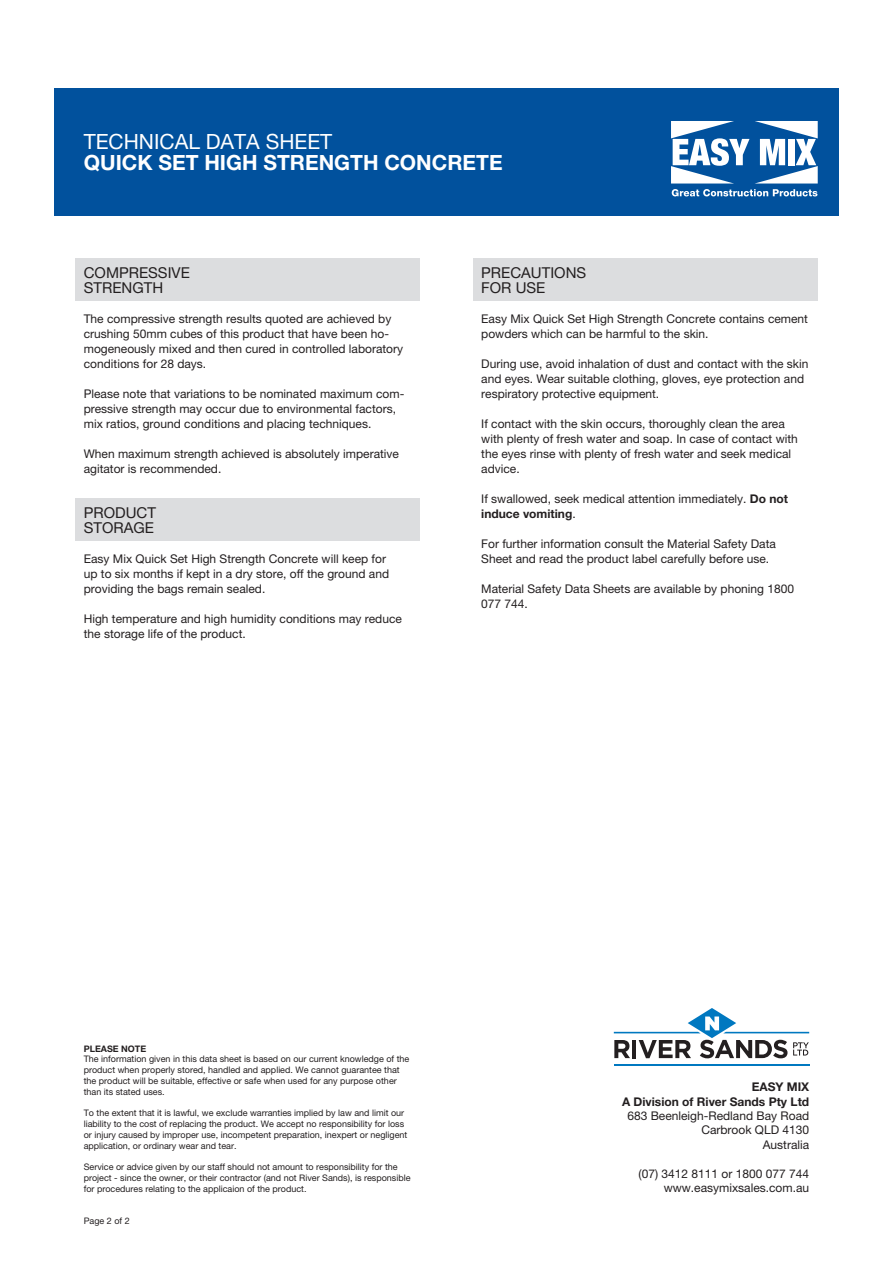
<style>
.page{position:relative;width:893px;height:1263px;background:#fff}
.page>*{position:absolute;margin:0;border:0;box-sizing:border-box;transform-origin:0 0}
.t1{font:700 21px "Helvetica Neue LT Pro";color:#fff}
.t2{font:21px "Helvetica Neue LT Pro";color:#fff}
.t3{font:15px "Helvetica Neue LT Pro";color:#231f20}
.t4{font:12px/15px "Helvetica Neue LT Pro";color:#231f20}
.t5{font:700 12px "Helvetica Neue LT Pro";color:#231f20}
.t6{font:9px/10.8px "Helvetica Neue LT Pro";color:#231f20}
.t7{font:700 9px "Helvetica Neue LT Pro";color:#231f20}
.s1{font-weight:700}
</style>
<div class="page">
<div style="left:473px;top:258px;width:345px;height:43px;background:#dcdddf"></div>
<div style="left:75px;top:498px;width:345px;height:43px;background:#dcdddf"></div>
<div style="left:75px;top:258px;width:345px;height:43px;background:#dcdddf"></div>
<div style="left:54px;top:88px;width:785px;height:128px;background:#01519d"></div>
<svg style="left:671px;top:121px;width:147px;height:75px"></svg>
<hr style="left:614px;top:1064px;width:195px;height:1px;background:#0078c0">
<svg style="left:614px;top:1008px;width:195px;height:50px"></svg>
<p class="t2" style="left:84px;top:129px;width:250px">TECHNICAL DATA SHEET</p>
<p class="t1" style="left:84px;top:150px;width:420px">QUICK SET HIGH STRENGTH CONCRETE</p>
<p class="t3" style="left:84px;top:263px;width:108px">COMPRESSIVE</p>
<p class="t3" style="left:84px;top:278px;width:81px">STRENGTH</p>
<p class="t4" style="left:84px;top:311px;width:321px">The compressive strength results quoted are achieved by crushing 50mm cubes of this product that have been ho&shy;mogeneously mixed and then cured in controlled laboratory conditions for 28 days.</p>
<p class="t4" style="left:84px;top:386px;width:322px">Please note that variations to be nominated maximum com&shy;pressive strength may occur due to environmental factors, mix ratios, ground conditions and placing techniques.</p>
<p class="t4" style="left:84px;top:446px;width:317px">When maximum strength achieved is absolutely imperative agitator is recommended.</p>
<p class="t3" style="left:84px;top:503px;width:74px">PRODUCT</p>
<p class="t3" style="left:84px;top:518px;width:72px">STORAGE</p>
<p class="t4" style="left:84px;top:551px;width:307px">Easy Mix Quick Set High Strength Concrete will keep for up to six months if kept in a dry store, off the ground and providing the bags remain sealed.</p>
<p class="t4" style="left:84px;top:611px;width:320px">High temperature and high humidity conditions may reduce the storage life of the product.</p>
<p class="t3" style="left:481px;top:263px;width:106px">PRECAUTIONS</p>
<p class="t3" style="left:481px;top:278px;width:66px">FOR USE</p>
<p class="t4" style="left:481px;top:311px;width:328px">Easy Mix Quick Set High Strength Concrete contains cement powders which can be harmful to the skin.</p>
<p class="t4" style="left:481px;top:356px;width:329px">During use, avoid inhalation of dust and contact with the skin and eyes. Wear suitable clothing, gloves, eye protection and</p>
<p class="t4" style="left:481px;top:386px;width:180px">respiratory protective equipment.</p>
<p class="t4" style="left:481px;top:416px;width:318px">If contact with the skin occurs, thoroughly clean the area with plenty of fresh water and soap. In case of contact with the eyes rinse with plenty of fresh water and seek medical</p>
<p class="t4" style="left:481px;top:461px;width:40px">advice.</p>
<p class="t4" style="left:481px;top:491px;width:308px">If swallowed, seek medical attention immediately. <span class="s1">Do not induce vomiting</span>.</p>
<p class="t4" style="left:481px;top:536px;width:296px">For further information consult the Material Safety Data<br>Sheet and read the product label carefully before use.</p>
<p class="t4" style="left:481px;top:581px;width:314px">Material Safety Data Sheets are available by phoning 1800</p>
<p class="t4" style="left:481px;top:596px;width:48px">077 744.</p>
<p class="t7" style="left:84px;top:1043px;width:64px">PLEASE NOTE</p>
<p class="t6" style="left:84px;top:1054px;width:327px">The information given in this data sheet is based on our current knowledge of the product when properly stored, handled and applied. We cannot guarantee that the product will be suitable, effective or safe when used for any purpose other than its stated uses.</p>
<p class="t6" style="left:84px;top:1108px;width:325px">To the extent that it is lawful, we exclude warranties implied by law and limit our liability to the cost of replacing the product. We accept no responsibility for loss or injury caused by improper use, incompetent preparation, inexpert or negligent application, or ordinary wear and tear.</p>
<p class="t6" style="left:84px;top:1162px;width:328px">Service or advice given by our staff should not amount to responsibility for the project - since the owner, or their contractor (and not River Sands), is responsible for procedures relating to the applicaion of the product.</p>
<p class="t6" style="left:84px;top:1215px;width:48px">Page 2 of 2</p>
<p class="t5" style="left:752px;top:1079px;width:59px">EASY MIX</p>
<p class="t5" style="left:622px;top:1094px;width:189px">A Division of River Sands Pty Ltd</p>
<p class="t4" style="left:627px;top:1108px;width:183px">683 Beenleigh-Redland Bay Road</p>
<p class="t4" style="left:701px;top:1122px;width:109px">Carbrook QLD 4130</p>
<p class="t4" style="left:763px;top:1137px;width:48px">Australia</p>
<p class="t4" style="left:639px;top:1165px;width:172px">(07) 3412 8111 or 1800 077 744</p>
<p class="t4" style="left:664px;top:1180px;width:147px">www.easymixsales.com.au</p>
</div>
